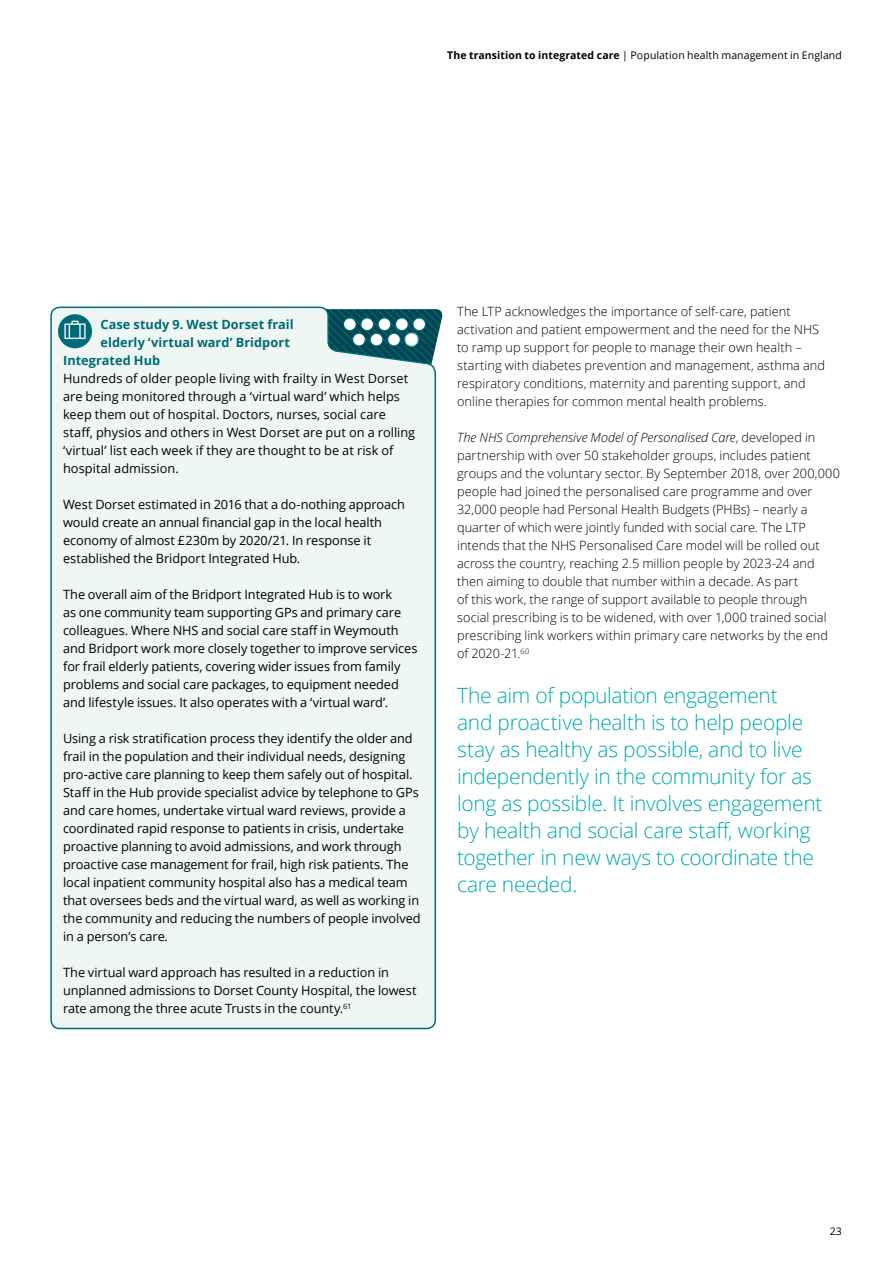
<style>
.page{position:relative;width:893px;height:1263px;background:#fff}
.page>*{position:absolute;margin:0;border:0;box-sizing:border-box;transform-origin:0 0}
.t1{font:300 21px/27px "Open Sans";letter-spacing:-.015em;color:#00abaa}
.t2{font:12.75px/18px "Open Sans";letter-spacing:-.005em;color:#000}
.t3{font:300 12.75px/18px "Open Sans";letter-spacing:.005em;color:#000}
.t4{font:700 12.75px "Open Sans";letter-spacing:.005em;color:#006a78}
.t5{font:10.5px "Open Sans";letter-spacing:.01em;color:#000}
.s1{font-weight:700}
.s2{font-style:italic}
</style>
<div class="page">
<svg style="left:437px;top:309px;width:6px;height:31px"></svg>
<div style="left:50px;top:306px;width:387px;height:724px;background:#eef7f4"></div>
<svg style="left:58px;top:314px;width:34px;height:34px"></svg>
<p class="t5" style="left:447px;top:48px;width:396px"><span class="s1">The transition to integrated care</span> | Population health management in England</p>
<p class="t4" style="left:101px;top:315px;width:195px">Case study 9. West Dorset frail</p>
<p class="t4" style="left:101px;top:333px;width:191px">elderly ‘virtual ward’ Bridport</p>
<p class="t4" style="left:63px;top:351px;width:98px">Integrated Hub</p>
<p class="t2" style="left:63px;top:369px;width:354px">Hundreds of older people living with frailty in West Dorset are being monitored through a ‘virtual ward’ which helps keep them out of hospital. Doctors, nurses, social care staff, physios and others in West Dorset are put on a rolling ‘virtual’ list each week if they are thought to be at risk of hospital admission.</p>
<p class="t2" style="left:63px;top:495px;width:343px">West Dorset estimated in 2016 that a do-nothing approach would create an annual financial gap in the local health economy of almost £230m by 2020/21. In response it established the Bridport Integrated Hub.</p>
<p class="t2" style="left:63px;top:585px;width:356px">The overall aim of the Bridport Integrated Hub is to work<br>as one community team supporting GPs and primary care colleagues. Where NHS and social care staff in Weymouth and Bridport work more closely together to improve services for frail elderly patients, covering wider issues from family problems and social care packages, to equipment needed and lifestyle issues. It also operates with a ‘virtual ward’.</p>
<p class="t2" style="left:63px;top:729px;width:359px">Using a risk stratification process they identify the older and frail in the population and their individual needs, designing pro-active care planning to keep them safely out of hospital.<br>Staff in the Hub provide specialist advice by telephone to GPs and care homes, undertake virtual ward reviews, provide a coordinated rapid response to patients in crisis, undertake proactive planning to avoid admissions, and work through proactive case management for frail, high risk patients. The local inpatient community hospital also has a medical team that oversees beds and the virtual ward, as well as working in the community and reducing the numbers of people involved in a person’s care.</p>
<p class="t2" style="left:63px;top:963px;width:355px">The virtual ward approach has resulted in a reduction in unplanned admissions to Dorset County Hospital, the lowest rate among the three acute Trusts in the county.<sup>61</sup></p>
<p class="t3" style="left:457px;top:302px;width:369px">The LTP acknowledges the importance of self-care, patient activation and patient empowerment and the need for the NHS to ramp up support for people to manage their own health – starting with diabetes prevention and management, asthma and respiratory conditions, maternity and parenting support, and online therapies for common mental health problems.</p>
<p class="t3" style="left:457px;top:428px;width:385px"><span class="s2">The NHS Comprehensive Model of Personalised Care</span>, developed in partnership with over 50 stakeholder groups, includes patient groups and the voluntary sector. By September 2018, over 200,000 people had joined the personalised care programme and over 32,000 people had Personal Health Budgets (PHBs) – nearly a quarter of which were jointly funded with social care. The LTP intends that the NHS Personalised Care model will be rolled out across the country, reaching 2.5 million people by 2023-24 and then aiming to double that number within a decade. As part<br>of this work, the range of support available to people through social prescribing is to be widened, with over 1,000 trained social prescribing link workers within primary care networks by the end of 2020-21.<sup>60</sup></p>
<p class="t1" style="left:457px;top:682px;width:367px">The aim of population engagement<br>and proactive health is to help people stay as healthy as possible, and to live independently in the community for as long as possible. It involves engagement by health and social care staff, working together in new ways to coordinate the care needed.</p>
<p class="t5" style="left:830px;top:1224px;width:14px">23</p>
</div>
